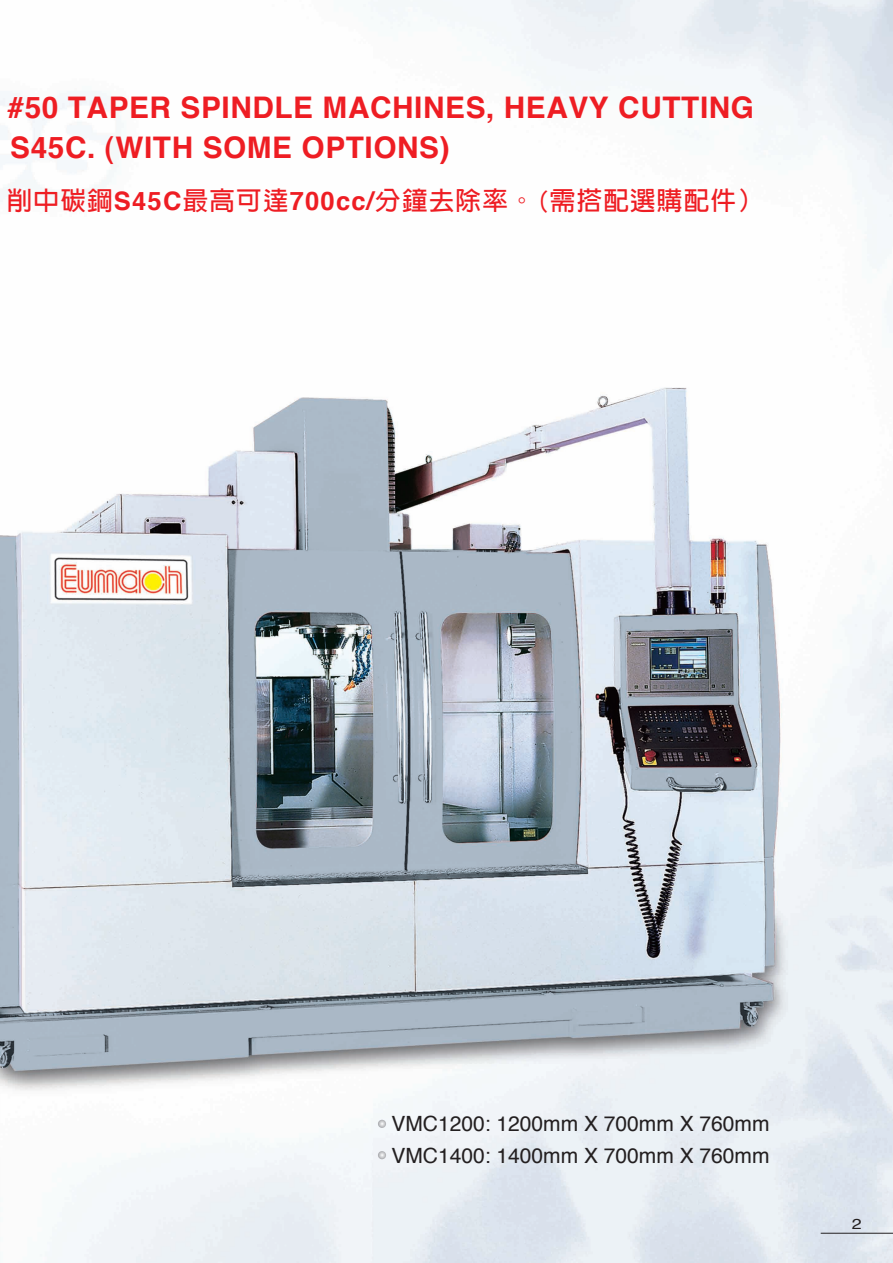
<style>
.page{position:relative;width:893px;height:1263px;background:#fff}
.page>*{position:absolute;margin:0;border:0;box-sizing:border-box;transform-origin:0 0}
.t1{font:700 29.7px/40.5px "Helvetica";letter-spacing:.02em;color:#ee1d23}
.t2{font:700 25.5px "New Gothic";letter-spacing:.05em;color:#ee1d23}
.t3{font:21px/31.3px "Helvetica";color:#231f20}
.t4{font:14.4px "Helvetica";color:#231f20;scale:1.24 1}
.s1{font-family:"Helvetica"}
</style>
<div class="page">
<img style="left:0;top:0;width:893px;height:1263px">
<svg style="left:820px;top:1233px;width:73px;height:1px"></svg>
<svg style="left:378px;top:1120px;width:8px;height:8px"></svg>
<svg style="left:378px;top:1151px;width:8px;height:8px"></svg>
<p class="t1" style="left:8px;top:86px;width:748px">#50 TAPER SPINDLE MACHINES, HEAVY CUTTING<br>S45C. (WITH SOME OPTIONS)</p>
<p class="t2" style="left:7px;top:187px;width:757px">削中碳鋼<span class="s1">S45C</span>最高可達<span class="s1">700cc/</span>分鐘去除率。(需搭配選購配件）</p>
<p class="t3" style="left:391px;top:1107px;width:380px">VMC1200: 1200mm X 700mm X 760mm<br>VMC1400: 1400mm X 700mm X 760mm</p>
<p class="t4" style="left:852px;top:1211px;width:10px">2</p>
</div>
